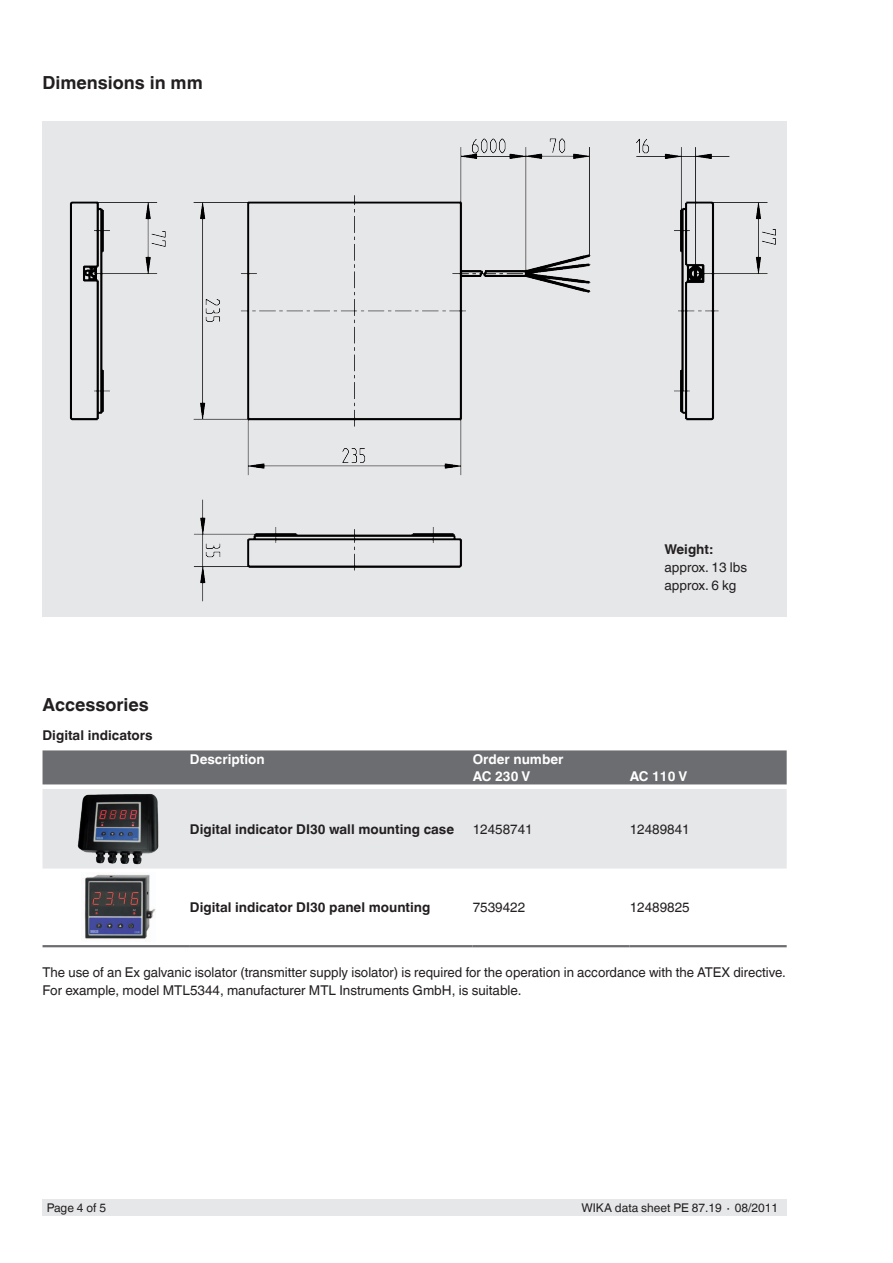
<style>
.page{position:relative;width:893px;height:1263px;background:#fff}
.page>*{position:absolute;margin:0;border:0;box-sizing:border-box;transform-origin:0 0}
.t1{font:700 18px "Helvetica World";color:#231f20}
.t2{font:13.5px/18px "Helvetica World";color:#231f20}
.t3{font:700 13.5px "Helvetica World";color:#231f20}
.t4{font:700 13.5px/17px "Helvetica World";color:#fff}
.t5{font:12px "Helvetica World";color:#231f20}
</style>
<div class="page">
<div style="left:43px;top:1199px;width:744px;height:16px;background:#e6e7e9"></div>
<div style="left:43px;top:750px;width:744px;height:34px;background:#6c6d70"></div>
<div style="left:43px;top:789px;width:744px;height:79px;background:#e6e7e9"></div>
<hr style="left:43px;top:945px;width:147px;height:2px;background:#6c6d70">
<hr style="left:190px;top:945px;width:283px;height:2px;background:#6c6d70">
<hr style="left:473px;top:945px;width:157px;height:2px;background:#6c6d70">
<hr style="left:630px;top:945px;width:157px;height:2px;background:#6c6d70">
<img style="left:77px;top:793px;width:83px;height:71px">
<img style="left:83px;top:874px;width:73px;height:65px">
<div style="left:43px;top:121px;width:744px;height:496px;background:#e6e7e9"></div>
<h1 class="t1" style="left:43px;top:73px;width:162px">Dimensions in mm</h1>
<h1 class="t1" style="left:43px;top:695px;width:108px">Accessories</h1>
<p class="t3" style="left:43px;top:727px;width:112px">Digital indicators</p>
<p class="t4" style="left:190px;top:751px;width:76px">Description</p>
<p class="t4" style="left:473px;top:751px;width:92px">Order number<br>AC 230 V</p>
<p class="t3" style="left:664px;top:541px;width:50px">Weight:</p>
<p class="t2" style="left:664px;top:558px;width:84px">approx. 13 lbs approx. 6 kg</p>
<p class="t4" style="left:630px;top:768px;width:59px">AC 110 V</p>
<p class="t3" style="left:190px;top:821px;width:266px">Digital indicator DI30 wall mounting case</p>
<p class="t2" style="left:473px;top:820px;width:62px">12458741</p>
<p class="t2" style="left:630px;top:820px;width:62px">12489841</p>
<p class="t3" style="left:190px;top:900px;width:242px">Digital indicator DI30 panel mounting</p>
<p class="t2" style="left:473px;top:898px;width:54px">7539422</p>
<p class="t2" style="left:630px;top:898px;width:62px">12489825</p>
<p class="t2" style="left:43px;top:964px;width:745px">The use of an Ex galvanic isolator (transmitter supply isolator) is required for the operation in accordance with the ATEX directive.<br>For example, model MTL5344, manufacturer MTL Instruments GmbH, is suitable.</p>
<p class="t5" style="left:47px;top:1200px;width:61px">Page 4 of 5</p>
<p class="t5" style="left:581px;top:1200px;width:198px">WIKA data sheet PE 87.19 ∙ 08/2011</p>
</div>
